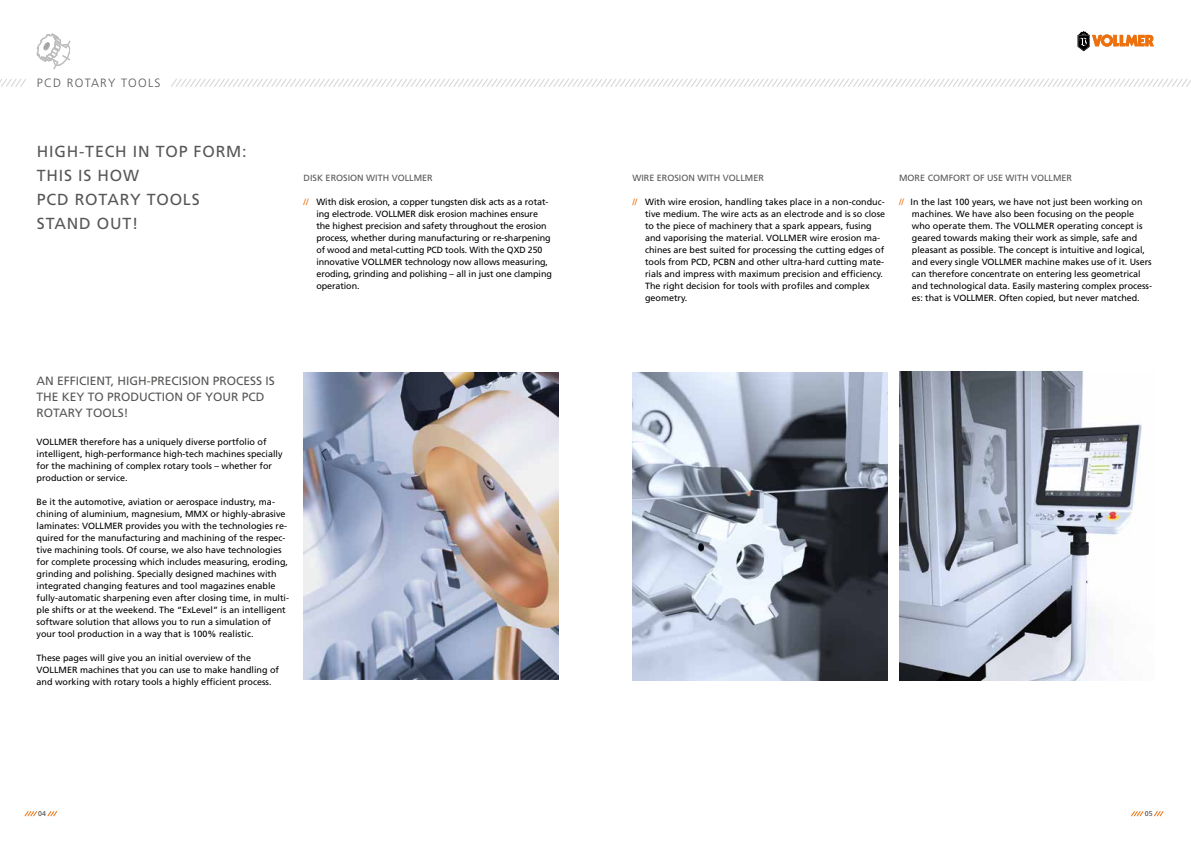
<style>
.page{position:relative;width:1191px;height:842px;background:#fff}
.page>*{position:absolute;margin:0;border:0;box-sizing:border-box;transform-origin:0 0}
.t1{font:16px/24px "Frutiger LT";letter-spacing:.05em;color:#575756}
.t2{font:12px/16px "Frutiger LT";color:#575756}
.t3{font:300 12px "Frutiger LT";letter-spacing:.1em;color:#575756}
.t4{font:9px/12px "Frutiger LT";color:#000}
.t5{font:9px "Frutiger LT";color:#575756}
.t6{font:7px "Frutiger LT";color:#4a4a49}
.s1{color:#ec710e}
</style>
<div class="page">
<svg style="left:1131px;top:811px;width:12px;height:5px"></svg>
<svg style="left:1154px;top:811px;width:9px;height:5px"></svg>
<svg style="left:24px;top:811px;width:13px;height:5px"></svg>
<svg style="left:47px;top:811px;width:10px;height:5px"></svg>
<svg style="left:37px;top:33px;width:34px;height:37px"></svg>
<img style="left:899px;top:372px;width:243px;height:308px">
<img style="left:304px;top:372px;width:254px;height:307px">
<img style="left:632px;top:372px;width:255px;height:308px">
<svg style="left:171px;top:78px;width:1020px;height:9px"></svg>
<svg style="left:0;top:79px;width:26px;height:8px"></svg>
<svg style="left:1077px;top:31px;width:76px;height:20px"></svg>
<h2 class="t3" style="left:37px;top:76px;width:125px">PCD ROTARY TOOLS</h2>
<h1 class="t1" style="left:37px;top:140px;width:211px">HIGH-TECH IN TOP FORM:<br>THIS IS HOW<br>PCD ROTARY TOOLS<br>STAND OUT!</h1>
<p class="t5" style="left:304px;top:173px;width:131px">DISK EROSION WITH VOLLMER</p>
<p class="t4" style="left:316px;top:196px;width:237px;text-indent:-13px"><span class="s1">//</span> With disk erosion, a copper tungsten disk acts as a rotat&shy;ing electrode. VOLLMER disk erosion machines ensure the highest precision and safety throughout the erosion process, whether during manufacturing or re-sharpening of wood and metal-cutting PCD tools. With the QXD 250 innovative VOLLMER technology now allows measuring, eroding, grinding and polishing – all in just one clamping operation.</p>
<h2 class="t2" style="left:36px;top:373px;width:240px">AN EFFICIENT, HIGH-PRECISION PROCESS IS<br>THE KEY TO PRODUCTION OF YOUR PCD<br>ROTARY TOOLS!</h2>
<p class="t4" style="left:36px;top:436px;width:248px">VOLLMER therefore has a uniquely diverse portfolio of intelligent, high-performance high-tech machines specially for the machining of complex rotary tools – whether for production or service.</p>
<p class="t4" style="left:36px;top:496px;width:254px">Be it the automotive, aviation or aerospace industry, ma&shy;chining of aluminium, magnesium, MMX or highly-abrasive laminates: VOLLMER provides you with the technologies re&shy;quired for the manufacturing and machining of the respec&shy;tive machining tools. Of course, we also have technologies for complete processing which includes measuring, eroding, grinding and polishing. Specially designed machines with integrated changing features and tool magazines enable fully-automatic sharpening even after closing time, in multi&shy;ple shifts or at the weekend. The “ExLevel” is an intelligent software solution that allows you to run a simulation of your tool production in a way that is 100% realistic.</p>
<p class="t4" style="left:36px;top:652px;width:244px">These pages will give you an initial overview of the<br>VOLLMER machines that you can use to make handling of and working with rotary tools a highly efficient process.</p>
<p class="t5" style="left:632px;top:173px;width:133px">WIRE EROSION WITH VOLLMER</p>
<p class="t4" style="left:645px;top:196px;width:242px;text-indent:-13px"><span class="s1">//</span> With wire erosion, handling takes place in a non-conduc&shy;tive medium. The wire acts as an electrode and is so close to the piece of machinery that a spark appears, fusing and vaporising the material. VOLLMER wire erosion ma&shy;chines are best suited for processing the cutting edges of tools from PCD, PCBN and other ultra-hard cutting mate&shy;rials and impress with maximum precision and efficiency.<br>The right decision for tools with profiles and complex geometry.</p>
<p class="t5" style="left:899px;top:173px;width:174px">MORE COMFORT OF USE WITH VOLLMER</p>
<p class="t4" style="left:912px;top:196px;width:242px;text-indent:-13px"><span class="s1">//</span> In the last 100 years, we have not just been working on machines. We have also been focusing on the people who operate them. The VOLLMER operating concept is geared towards making their work as simple, safe and pleasant as possible. The concept is intuitive and logical, and every single VOLLMER machine makes use of it. Users can therefore concentrate on entering less geometrical and technological data. Easily mastering complex process&shy;es: that is VOLLMER. Often copied, but never matched.</p>
<p class="t6" style="left:38px;top:809px;width:9px">04</p>
<p class="t6" style="left:1144px;top:809px;width:9px">05</p>
</div>
